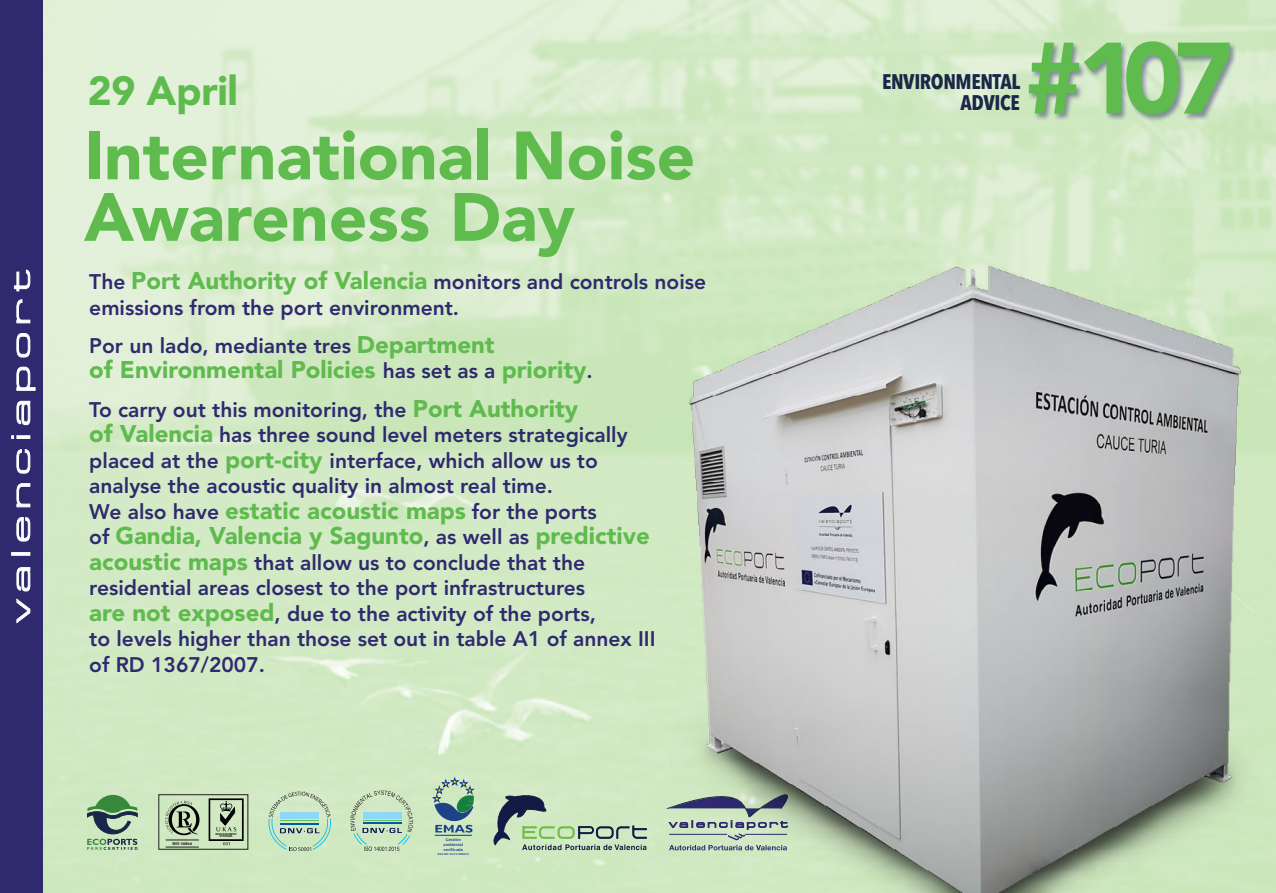
<style>
.page{position:relative;width:1276px;height:893px;background:#fff}
.page>*{position:absolute;margin:0;border:0;box-sizing:border-box;transform-origin:0 0}
.t1{font:900 100.05px "Avenir LT Std";color:#5fbb4e}
.t2{font:900 67.5px/61.5px "Avenir LT Std";color:#5fbb4e}
.t3{font:900 40.5px "Avenir LT Std";letter-spacing:-.01em;color:#5fbb4e}
.t4{font:900 24px "Avenir LT Std";color:#5fbb4e}
.t5{font:800 21px/25.5px "Avenir LT Std";color:#2f2a6f}
.t6{font:700 condensed 21px/21px "Avenir Next LT Pro";letter-spacing:-.02em;color:#1b2748;text-align:right}
.t7{font:600 3.9px "Lucida Sans";color:#1d4285}
.t8{font:900 3.9px "Optima";color:#231f20}
.t9{font:900 2.85px "Optima";color:#231f20}
.t10{font:600 2.7px "Lucida Sans";color:#1d4285}
.s1{font-weight:900;font-size:24px;color:#5fbb4e}
.s2{font-weight:800;font-size:21px;color:#2f2a6f}
</style>
<div class="page">
<img style="left:43px;top:0;width:1233px;height:893px">
<div style="left:0;top:0;width:43px;height:893px;background:#2f2a6f"></div>
<svg style="left:11px;top:269px;width:25px;height:355px"></svg>
<svg style="left:432px;top:777px;width:42px;height:56px;background:#8aada2"></svg>
<svg style="left:87px;top:795px;width:51px;height:55px;background:#87aa8a"></svg>
<svg style="left:490px;top:795px;width:61px;height:55px;background:#92a896"></svg>
<hr style="left:435px;top:835px;width:37px;height:1px;background:#1d4285">
<svg style="left:268px;top:791px;width:63px;height:60px;background:#b5d6be"></svg>
<svg style="left:209px;top:799px;width:34px;height:46px;background:#9fb294"></svg>
<div style="left:158px;top:794px;width:90px;height:56px;border:1px solid #231f20"></div>
<svg style="left:165px;top:801px;width:34px;height:34px"></svg>
<hr style="left:166px;top:840px;width:33px;height:1px;background:#231f20">
<hr style="left:166px;top:847px;width:33px;height:1px;background:#231f20">
<svg style="left:350px;top:790px;width:63px;height:61px;background:#b7d5ba"></svg>
<div style="left:1027px;top:40px;width:210px;height:82px;background:#2f2a6f;opacity:.5"></div>
<img style="left:551px;top:266px;width:725px;height:627px">
<p class="t3" style="left:88px;top:67px;width:152px">29 April</p>
<p class="t2" style="left:84px;top:125px;width:613px">International Noise<br>Awareness Day</p>
<p class="t5" style="left:89px;top:269px;width:618px">The <span class="s1">Port Authority of Valencia</span> monitors and controls noise emissions from the port environment.</p>
<p class="t5" style="left:89px;top:333px;width:407px">Por un lado, mediante tres <span class="s1">Department</span></p>
<p class="t4" style="left:89px;top:355px;width:505px">of Environmental Policies <span class="s2">has set as a</span> priority<span class="s2">.</span></p>
<p class="t5" style="left:89px;top:397px;width:540px">To carry out this monitoring, the <span class="s1">Port Authority<br>of Valencia</span> has three sound level meters strategically placed at the <span class="s1">port-city</span> interface, which allow us to analyse the acoustic quality in almost real time.<br>We also have <span class="s1">estatic acoustic maps</span> for the ports</p>
<p class="t4" style="left:89px;top:521px;width:562px"><span class="s2">of</span> Gandia, Valencia y Sagunto<span class="s2">, as well as</span> predictive</p>
<p class="t5" style="left:89px;top:550px;width:568px"><span class="s1">acoustic maps</span> that allow us to conclude that the residential areas closest to the port infrastructures<br><span class="s1">are not exposed</span>, due to the activity of the ports,<br>to levels higher than those set out in table A1 of annex III of RD 1367/2007.</p>
<p class="t8" style="left:172px;top:841px;width:21px">ISO 14064</p>
<p class="t9" style="left:215px;top:832px;width:23px">MANAGEMENT</p>
<p class="t9" style="left:220px;top:834px;width:14px">SYSTEMS</p>
<p class="t7" style="left:446px;top:838px;width:17px">Gestión</p>
<p class="t7" style="left:443px;top:842px;width:21px">ambiental</p>
<p class="t7" style="left:443px;top:847px;width:21px">verificada</p>
<p class="t10" style="left:438px;top:853px;width:32px">REG.NO. ES-CV-000023</p>
<p class="t6" style="left:882px;top:71px;width:140px">ENVIRONMENTAL<br>ADVICE</p>
<p class="t1" style="left:1024px;top:18px;width:210px">#107</p>
</div>
